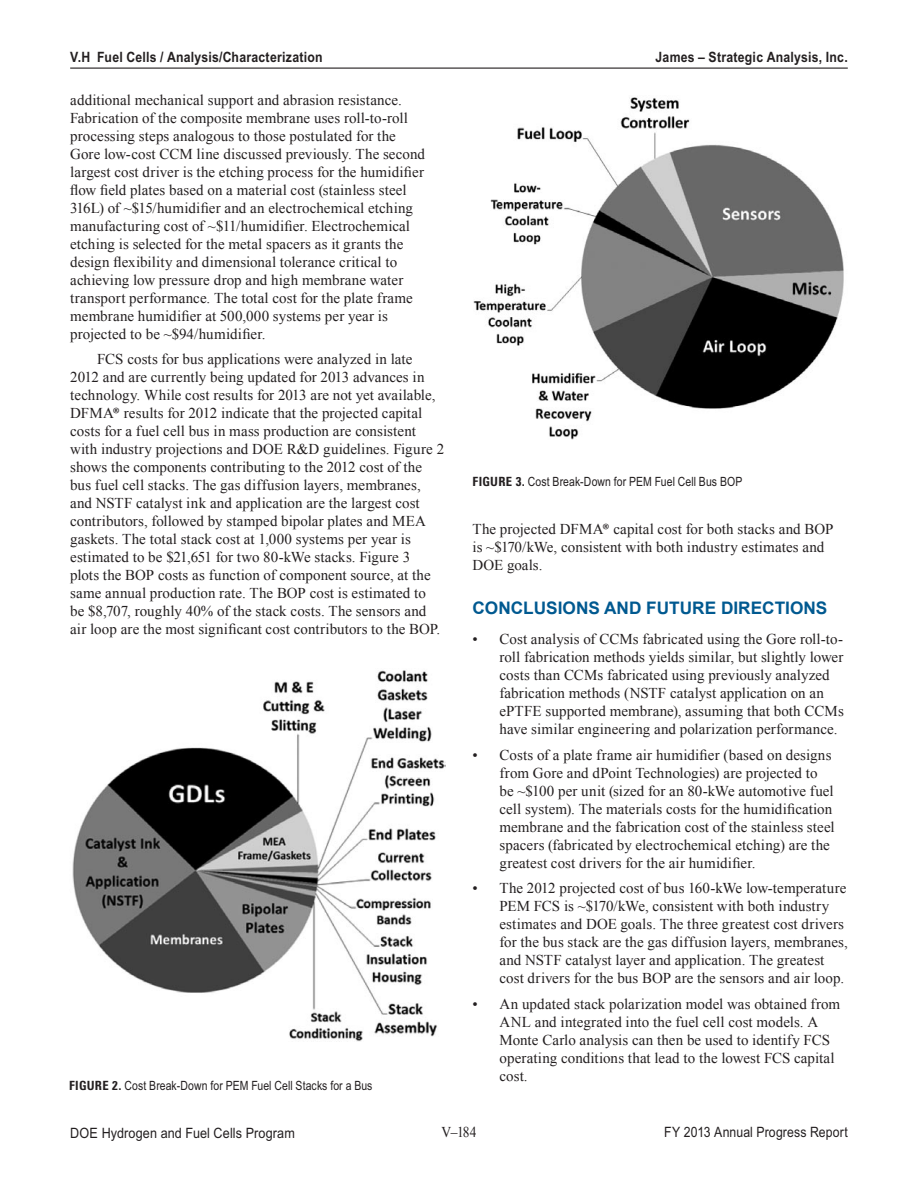
<style>
.page{position:relative;width:918px;height:1188px;background:#fff}
.page>*{position:absolute;margin:0;border:0;box-sizing:border-box;transform-origin:0 0}
._1_Object_Head_Blue{font:700 17.25px "Arial";color:#005990}
._1_Body_text{font:15px/18px "Times New Roman";letter-spacing:.005em;color:#231f20}
._1_Bulleted{font:15px/18px "Times New Roman";letter-spacing:.005em;color:#231f20}
._1_Body_text-2{font:15px "Times New Roman";letter-spacing:.005em;color:#231f20;scale:.9 1}
.t1{font:700 14.25px "Arial Narrow MT Pro";letter-spacing:.015em;color:#231f20;scale:1.05 1}
.t2{font:14.25px "Arial Narrow MT Pro";letter-spacing:.01em;color:#231f20;scale:1.08 1}
.t3{font:14.25px "Arial Narrow MT Pro";letter-spacing:.01em;color:#231f20;scale:1.05 1}
._1_FigureTitle{font:12.75px "Arial Narrow MT Pro";letter-spacing:.01em;color:#231f20}
.s1{font-family:"Calibri"}
.s2{font-family:"Zurich BT";font-weight:700;font-stretch:condensed}
</style>
<div class="page">
<hr style="left:70px;top:68px;width:778px;height:1px;background:#231f20">
<img style="left:473px;top:97px;width:371px;height:342px">
<img style="left:72px;top:670px;width:374px;height:372px">
<p class="t1" style="left:70px;top:48px;width:242px">V.H Fuel Cells / Analysis/Characterization</p>
<p class="t1" style="left:656px;top:49px;width:184px">James – Strategic Analysis, Inc.</p>
<p class="_1_Body_text" style="left:70px;top:91px;width:356px">additional mechanical support and abrasion resistance.<br>Fabrication of the composite membrane uses roll-to-roll processing steps analogous to those postulated for the Gore low-cost CCM line discussed previously. The second largest cost driver is the etching process for the humidifier flow field plates based on a material cost (stainless steel 316L) of ~$15/humidifier and an electrochemical etching manufacturing cost of ~$11/humidifier. Electrochemical etching is selected for the metal spacers as it grants the design flexibility and dimensional tolerance critical to achieving low pressure drop and high membrane water transport performance. The total cost for the plate frame membrane humidifier at 500,000 systems per year is projected to be ~$94/humidifier.</p>
<p class="_1_Body_text" style="left:70px;top:350px;width:375px;text-indent:27px">FCS costs for bus applications were analyzed in late 2012 and are currently being updated for 2013 advances in technology. While cost results for 2013 are not yet available, DFMA<span class="s1">®</span> results for 2012 indicate that the projected capital costs for a fuel cell bus in mass production are consistent with industry projections and DOE R&amp;D guidelines. Figure 2 shows the components contributing to the 2012 cost of the bus fuel cell stacks. The gas diffusion layers, membranes, and NSTF catalyst ink and application are the largest cost contributors, followed by stamped bipolar plates and MEA gaskets. The total stack cost at 1,000 systems per year is estimated to be $21,651 for two 80-kWe stacks. Figure 3<br>plots the BOP costs as function of component source, at the same annual production rate. The BOP cost is estimated to<br>be $8,707, roughly 40% of the stack costs. The sensors and air loop are the most significant cost contributors to the BOP.</p>
<p class="_1_FigureTitle" style="left:69px;top:1078px;width:305px"><span class="s2">FIGURE 2.</span> Cost Break-Down for PEM Fuel Cell Stacks for a Bus</p>
<p class="_1_FigureTitle" style="left:472px;top:473px;width:271px"><span class="s2">FIGURE 3.</span> Cost Break-Down for PEM Fuel Cell Bus BOP</p>
<p class="_1_Body_text" style="left:472px;top:520px;width:362px">The projected DFMA<span class="s1">®</span> capital cost for both stacks and BOP is ~$170/kWe, consistent with both industry estimates and<br>DOE goals.</p>
<p class="_1_Object_Head_Blue" style="left:472px;top:597px;width:356px">CONCLUSIONS AND FUTURE DIRECTIONS</p>
<p class="_1_Bulleted" style="left:500px;top:630px;width:346px;text-indent:-27px">• Cost analysis of CCMs fabricated using the Gore roll-to&shy;roll fabrication methods yields similar, but slightly lower costs than CCMs fabricated using previously analyzed fabrication methods (NSTF catalyst application on an ePTFE supported membrane), assuming that both CCMs have similar engineering and polarization performance.</p>
<p class="_1_Bulleted" style="left:500px;top:745px;width:337px;text-indent:-27px">• Costs of a plate frame air humidifier (based on designs from Gore and dPoint Technologies) are projected to be ~$100 per unit (sized for an 80-kWe automotive fuel cell system). The materials costs for the humidification membrane and the fabrication cost of the stainless steel spacers (fabricated by electrochemical etching) are the greatest cost drivers for the air humidifier.</p>
<p class="_1_Bulleted" style="left:500px;top:879px;width:350px;text-indent:-27px">• The 2012 projected cost of bus 160-kWe low-temperature PEM FCS is ~$170/kWe, consistent with both industry estimates and DOE goals. The three greatest cost drivers for the bus stack are the gas diffusion layers, membranes, and NSTF catalyst layer and application. The greatest cost drivers for the bus BOP are the sensors and air loop.</p>
<p class="_1_Bulleted" style="left:500px;top:995px;width:342px;text-indent:-27px">• An updated stack polarization model was obtained from ANL and integrated into the fuel cell cost models. A Monte Carlo analysis can then be used to identify FCS operating conditions that lead to the lowest FCS capital cost.</p>
<p class="t2" style="left:70px;top:1124px;width:210px">DOE Hydrogen and Fuel Cells Program</p>
<p class="_1_Body_text-2" style="left:441px;top:1122px;width:40px">V–184</p>
<p class="t3" style="left:664px;top:1123px;width:176px">FY 2013 Annual Progress Report</p>
</div>
